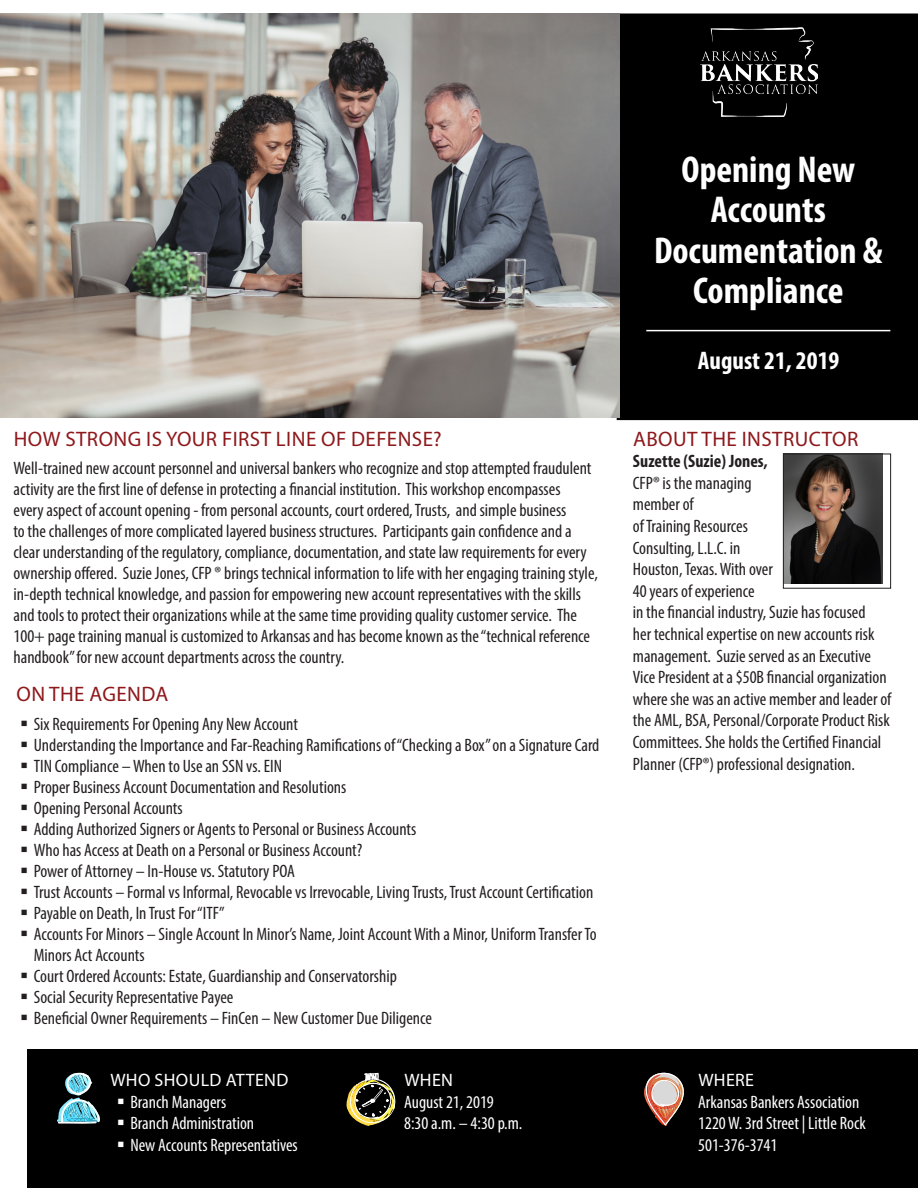
<style>
.page{position:relative;width:918px;height:1188px;background:#fff}
.page>*{position:absolute;margin:0;border:0;box-sizing:border-box;transform-origin:0 0}
.t1{font:700 condensed 37.5px/40.5px "Myriad Pro";color:#fff;text-align:center}
.t2{font:700 condensed 25.5px "Myriad Pro";color:#fff}
.t3{font:21px "Myriad Pro";letter-spacing:.02em;color:#8e181b}
.t4{font:condensed 18px/21.6px "Myriad Pro";color:#231f20}
.t5{font:condensed 18px/21.6px "Myriad Pro";color:#fff}
.t6{font:18px "Myriad Pro";letter-spacing:.02em;color:#fff}
.s1{font-weight:700}
</style>
<div class="page">
<div style="left:616px;top:14px;width:302px;height:406px;background:#000"></div>
<div style="left:27px;top:1050px;width:891px;height:138px;background:#000"></div>
<img style="left:701px;top:28px;width:116px;height:89px">
<hr style="left:646px;top:330px;width:244px;height:1px;background:#fff">
<img style="left:785px;top:456px;width:98px;height:128px">
<div style="left:783px;top:454px;width:108px;height:135px;border:1px solid #231f20"></div>
<svg style="left:57px;top:1072px;width:43px;height:52px"></svg>
<svg style="left:644px;top:1072px;width:40px;height:54px"></svg>
<svg style="left:346px;top:1072px;width:50px;height:54px"></svg>
<img style="left:0;top:14px;width:620px;height:404px">
<p class="t3" style="left:14px;top:426px;width:430px">HOW STRONG IS YOUR FIRST LINE OF DEFENSE?</p>
<p class="t4" style="left:14px;top:457px;width:586px;line-height:21px">Well-trained new account personnel and universal bankers who recognize and stop attempted fraudulent activity are the first line of defense in protecting a financial institution. This workshop encompasses<br>every aspect of account opening - from personal accounts, court ordered, Trusts, and simple business<br>to the challenges of more complicated layered business structures. Participants gain confidence and a clear understanding of the regulatory, compliance, documentation, and state law requirements for every ownership offered. Suzie Jones, CFP ® brings technical information to life with her engaging training style, in-depth technical knowledge, and passion for empowering new account representatives with the skills and tools to protect their organizations while at the same time providing quality customer service. The 100+ page training manual is customized to Arkansas and has become known as the “technical reference handbook” for new account departments across the country.</p>
<p class="t3" style="left:17px;top:681px;width:153px">ON THE AGENDA</p>
<p class="t4" style="left:34px;top:713px;width:266px">Six Requirements For Opening Any New Account</p>
<p class="t4" style="left:34px;top:734px;width:567px">Understanding the Importance and Far-Reaching Ramifications of “Checking a Box” on a Signature Card</p>
<p class="t4" style="left:34px;top:755px;width:250px">TIN Compliance – When to Use an SSN vs. EIN</p>
<p class="t4" style="left:34px;top:776px;width:314px">Proper Business Account Documentation and Resolutions</p>
<p class="t4" style="left:34px;top:797px;width:151px">Opening Personal Accounts</p>
<p class="t4" style="left:34px;top:818px;width:384px">Adding Authorized Signers or Agents to Personal or Business Accounts</p>
<p class="t4" style="left:34px;top:839px;width:330px">Who has Access at Death on a Personal or Business Account?</p>
<p class="t4" style="left:34px;top:860px;width:263px">Power of Attorney – In-House vs. Statutory POA</p>
<p class="t4" style="left:34px;top:881px;width:561px">Trust Accounts – Formal vs Informal, Revocable vs Irrevocable, Living Trusts, Trust Account Certification</p>
<p class="t4" style="left:34px;top:902px;width:192px">Payable on Death, In Trust For “ITF”</p>
<p class="t4" style="left:34px;top:923px;width:564px;line-height:21px">Accounts For Minors – Single Account In Minor’s Name, Joint Account With a Minor, Uniform Transfer To<br>Minors Act Accounts</p>
<p class="t4" style="left:34px;top:965px;width:365px">Court Ordered Accounts: Estate, Guardianship and Conservatorship</p>
<p class="t4" style="left:34px;top:986px;width:201px">Social Security Representative Payee</p>
<p class="t4" style="left:34px;top:1007px;width:400px">Beneficial Owner Requirements – FinCen – New Customer Due Diligence</p>
<p class="t6" style="left:110px;top:1069px;width:180px">WHO SHOULD ATTEND</p>
<p class="t5" style="left:130px;top:1091px;width:97px">Branch Managers</p>
<p class="t5" style="left:130px;top:1112px;width:125px">Branch Administration</p>
<p class="t5" style="left:130px;top:1134px;width:169px">New Accounts Representatives</p>
<p class="t6" style="left:404px;top:1069px;width:50px">WHEN</p>
<p class="t5" style="left:404px;top:1091px;width:91px">August 21, 2019</p>
<p class="t5" style="left:404px;top:1112px;width:120px">8:30 a.m. – 4:30 p.m.</p>
<p class="t1" style="left:654px;top:148px;width:230px">Opening New<br>Accounts<br>Documentation &amp;<br>Compliance</p>
<p class="t2" style="left:698px;top:345px;width:143px">August 21, 2019</p>
<p class="t3" style="left:633px;top:426px;width:227px">ABOUT THE INSTRUCTOR</p>
<p class="t4" style="left:633px;top:450px;width:260px"><span class="s1">Suzette (Suzie) Jones,<br></span>CFP® is the managing<br>member of<br>of Training Resources<br>Consulting, L.L.C. in<br>Houston, Texas. With over<br>40 years of experience<br>in the financial industry, Suzie has focused<br>her technical expertise on new accounts risk management. Suzie served as an Executive Vice President at a $50B financial organization where she was an active member and leader of the AML, BSA, Personal/Corporate Product Risk Committees. She holds the Certified Financial Planner (CFP®) professional designation.</p>
<p class="t6" style="left:698px;top:1069px;width:57px">WHERE</p>
<p class="t5" style="left:698px;top:1091px;width:169px">Arkansas Bankers Association<br>1220 W. 3rd Street | Little Rock</p>
<p class="t5" style="left:698px;top:1134px;width:81px">501-376-3741</p>
</div>
